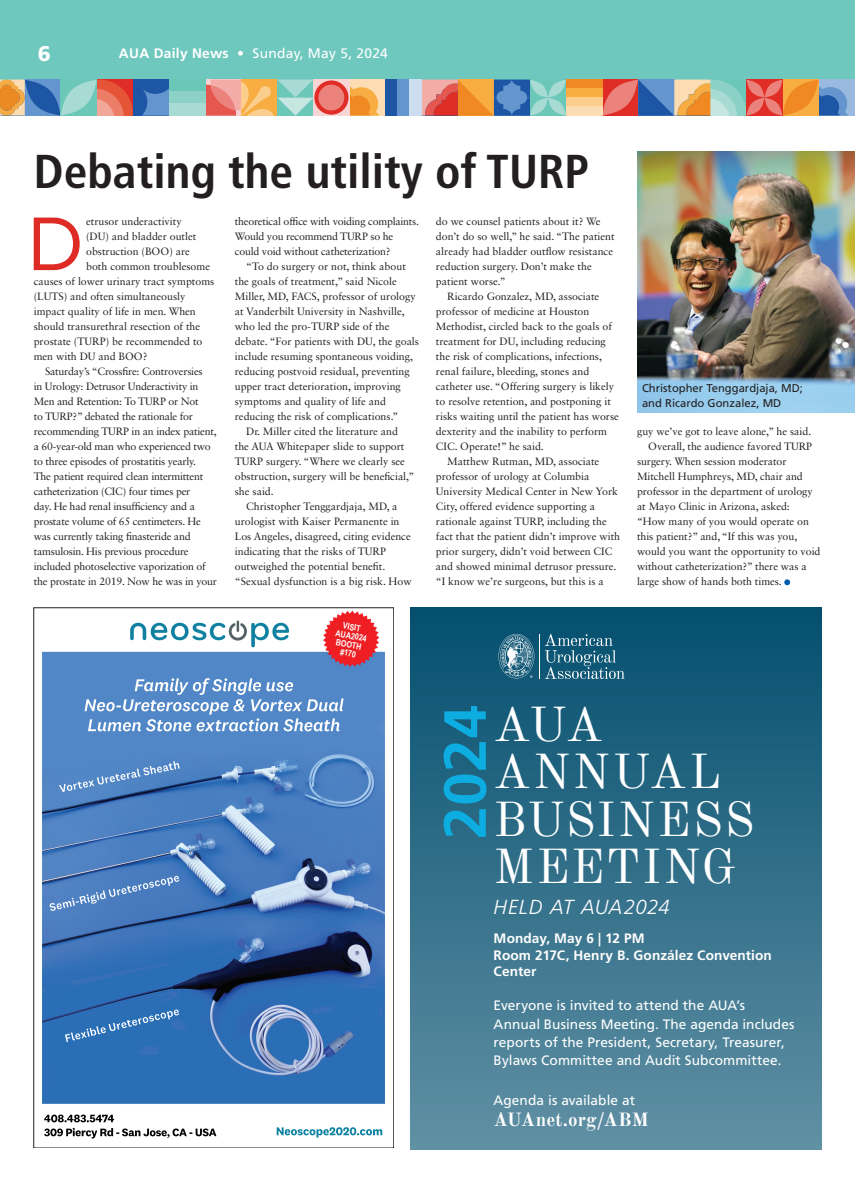
<style>
.page{position:relative;width:855px;height:1193px;background:#fff}
.page>*{position:absolute;margin:0;border:0;box-sizing:border-box;transform-origin:0 0}
.Body_first_para{font:74.12px "Avenir";color:#de2b26}
.t1{font:700 59.38px "Frutiger LT Pro";color:#0eade1}
.t2{font:48.25px/47.2px "Old Standard TT";letter-spacing:.04em;color:#fff}
.Hed_new{font:700 condensed 47.5px "Frutiger LT Std";color:#231f20}
.t3{font:900 21.25px "Frutiger LT Std";color:#fff}
.t4{font:italic 300 20.38px "Frutiger LT Pro";letter-spacing:.02em;color:#fff}
.t5{font:700 19px "Old Standard TT";color:#fff}
.t6{font:13.75px "Frutiger LT Std";letter-spacing:.02em;color:#fff}
.t7{font:13.62px/18.2px "Frutiger LT Pro";letter-spacing:.005em;color:#fff}
.t8{font:700 13.62px/16.4px "Frutiger LT Pro";letter-spacing:.005em;color:#fff}
.t9{font:11.25px/15px "Frutiger LT Std";color:#231f20}
.Body{font:10.62px/15px "Sabon LT Std";color:#231f20}
.Body-2{font:10.62px/15px "Sabon LT Std";letter-spacing:-.02em;color:#231f20}
.Body_first_para-2{font:10.62px "Sabon LT Std";color:#231f20}
.t10{font:700 8.75px/8.8px "Arial Narrow";color:#fff;text-align:center}
.s1{font-weight:700}
</style>
<div class="page">
<div style="left:0;top:0;width:855px;height:87px;background:#6ec8be"></div>
<svg style="left:0;top:80px;width:133px;height:36px"></svg>
<div style="left:133px;top:80px;width:36px;height:36px;background:#1e56a6"></div>
<svg style="left:142px;top:88px;width:27px;height:28px"></svg>
<div style="left:169px;top:80px;width:36px;height:12px;background:#6bc7b8"></div>
<div style="left:169px;top:92px;width:36px;height:12px;background:#8bd1c6"></div>
<div style="left:169px;top:104px;width:36px;height:12px;background:#a8dbd4"></div>
<div style="left:350px;top:80px;width:36px;height:36px;background:#fcddb3"></div>
<svg style="left:350px;top:86px;width:30px;height:30px"></svg>
<div style="left:386px;top:80px;width:12px;height:36px;background:#1e56a6"></div>
<div style="left:398px;top:80px;width:12px;height:36px;background:#6595ce"></div>
<div style="left:410px;top:80px;width:12px;height:36px;background:#ccddf0"></div>
<svg style="left:205px;top:80px;width:108px;height:36px"></svg>
<div style="left:313px;top:80px;width:37px;height:36px;background:#f8d5d4"></div>
<svg style="left:314px;top:80px;width:35px;height:35px"></svg>
<div style="left:318px;top:85px;width:26px;height:25px;background:#ec827c;border-radius:50%"></div>
<svg style="left:422px;top:80px;width:144px;height:36px"></svg>
<div style="left:819px;top:80px;width:36px;height:36px;background:#99b9e0"></div>
<svg style="left:602px;top:80px;width:247px;height:36px"></svg>
<div style="left:566px;top:80px;width:36px;height:9px;background:#f08921"></div>
<div style="left:566px;top:88px;width:36px;height:9px;background:#f8ad43"></div>
<div style="left:566px;top:97px;width:36px;height:9px;background:#fbce8e"></div>
<div style="left:566px;top:106px;width:36px;height:10px;background:#fcddb3"></div>
<img style="left:42px;top:610px;width:343px;height:529px">
<img style="left:135px;top:678px;width:158px;height:17px">
<img style="left:115px;top:761px;width:65px;height:20px">
<img style="left:121px;top:876px;width:58px;height:18px">
<img style="left:121px;top:1009px;width:58px;height:19px">
<img style="left:277px;top:1127px;width:105px;height:10px">
<img style="left:44px;top:1114px;width:70px;height:22px">
<svg style="left:333px;top:622px;width:38px;height:35px"></svg>
<div style="left:410px;top:608px;width:411px;height:541px;background:linear-gradient(to bottom,#044f6f,#6190a4)"></div>
<hr style="left:539px;top:634px;width:1px;height:44px;background:#fff">
<svg style="left:498px;top:634px;width:36px;height:44px"></svg>
<svg style="left:545px;top:634px;width:80px;height:45px"></svg>
<svg style="left:784px;top:579px;width:6px;height:6px"></svg>
<img style="left:637px;top:152px;width:218px;height:261px">
<h3 class="t3" style="left:38px;top:41px;width:15px">6</h3>
<p class="t6" style="left:119px;top:45px;width:270px"><span class="s1">AUA Daily News</span> • Sunday, May 5, 2024</p>
<p class="Hed_new" style="left:34px;top:143px;width:557px">Debating the utility of TURP</p>
<p class="Body_first_para" style="left:28px;top:185px;width:56px">D</p>
<p class="Body_first_para-2" style="left:86px;top:215px;width:97px">etrusor underactivity</p>
<p class="Body-2" style="left:235px;top:214px;width:186px">theoretical office with voiding complaints.<br>Would you recommend TURP so he could void without catheterization?</p>
<p class="Body" style="left:235px;top:259px;width:186px;text-indent:11px">“To do surgery or not, think about the goals of treatment,” said Nicole Miller, MD, FACS, professor of urology at Vanderbilt University in Nashville, who led the pro-TURP side of the debate. “For patients with DU, the goals include resuming spontaneous voiding, reducing postvoid residual, preventing upper tract deterioration, improving symptoms and quality of life and reducing the risk of complications.”</p>
<p class="Body" style="left:235px;top:424px;width:181px;text-indent:11px">Dr. Miller cited the literature and the AUA Whitepaper slide to support<br>TURP surgery. “Where we clearly see obstruction, surgery will be beneficial,” she said.</p>
<p class="Body" style="left:235px;top:499px;width:178px;text-indent:11px">Christopher Tenggardjaja, MD, a urologist with Kaiser Permanente in Los Angeles, disagreed, citing evidence indicating that the risks of TURP outweighed the potential benefit. “Sexual dysfunction is a big risk. How</p>
<p class="Body" style="left:436px;top:214px;width:180px">do we counsel patients about it? We don’t do so well,” he said. “The patient already had bladder outflow resistance reduction surgery. Don’t make the patient worse.”</p>
<p class="Body" style="left:436px;top:289px;width:185px;text-indent:11px">Ricardo Gonzalez, MD, associate professor of medicine at Houston Methodist, circled back to the goals of treatment for DU, including reducing the risk of complications, infections, renal failure, bleeding, stones and catheter use. “Offering surgery is likely to resolve retention, and postponing it risks waiting until the patient has worse dexterity and the inability to perform CIC. Operate!” he said.</p>
<p class="Body" style="left:436px;top:454px;width:186px;text-indent:11px">Matthew Rutman, MD, associate professor of urology at Columbia University Medical Center in New York City, offered evidence supporting a rationale against TURP, including the fact that the patient didn’t improve with prior surgery, didn’t void between CIC and showed minimal detrusor pressure. “I know we’re surgeons, but this is a</p>
<p class="Body_first_para-2" style="left:86px;top:230px;width:112px">(DU) and bladder outlet</p>
<p class="Body_first_para-2" style="left:86px;top:245px;width:105px">obstruction (BOO) are</p>
<p class="Body_first_para-2" style="left:86px;top:260px;width:125px">both common troublesome</p>
<p class="Body_first_para-2" style="left:34px;top:275px;width:182px">causes of lower urinary tract symptoms</p>
<p class="Body_first_para-2" style="left:34px;top:290px;width:153px">(LUTS) and often simultaneously</p>
<p class="Body_first_para-2" style="left:34px;top:305px;width:164px">impact quality of life in men. When</p>
<p class="Body_first_para-2" style="left:34px;top:320px;width:168px">should transurethral resection of the</p>
<p class="Body_first_para-2" style="left:34px;top:335px;width:170px">prostate (TURP) be recommended to</p>
<p class="Body_first_para-2" style="left:34px;top:350px;width:115px">men with DU and BOO?</p>
<p class="Body-2" style="left:34px;top:364px;width:185px;text-indent:11px">Saturday’s “Crossfire: Controversies<br>in Urology: Detrusor Underactivity in Men and Retention: To TURP or Not<br>to TURP?” debated the rationale for recommending TURP in an index patient, a 60-year-old man who experienced two to three episodes of prostatitis yearly.<br>The patient required clean intermittent catheterization (CIC) four times per<br>day. He had renal insufficiency and a prostate volume of 65 centimeters. He was currently taking finasteride and tamsulosin. His previous procedure included photoselective vaporization of the prostate in 2019. Now he was in your</p>
<p class="t10" style="left:338px;top:619px;width:33px;rotate:10deg">VISIT<br>AUA2024<br>BOOTH #170</p>
<p class="t9" style="left:642px;top:380px;width:163px">Christopher Tenggardjaja, MD; and Ricardo Gonzalez, MD</p>
<p class="Body" style="left:637px;top:424px;width:176px">guy we’ve got to leave alone,” he said.</p>
<p class="Body" style="left:637px;top:439px;width:185px;text-indent:11px">Overall, the audience favored TURP surgery. When session moderator Mitchell Humphreys, MD, chair and professor in the department of urology at Mayo Clinic in Arizona, asked: “How many of you would operate on this patient?” and, “If this was you, would you want the opportunity to void without catheterization?” there was a large show of hands both times.</p>
<p class="t1" style="left:430px;top:839px;width:136px;rotate:-90deg">2024</p>
<p class="t2" style="left:494px;top:698px;width:263px">AUA<br>ANNUAL<br>BUSINESS<br>MEETING</p>
<p class="t4" style="left:494px;top:895px;width:177px">HELD AT AUA2024</p>
<p class="t8" style="left:494px;top:930px;width:280px">Monday, May 6 | 12 PM<br>Room 217C, Henry B. González Convention<br>Center</p>
<p class="t7" style="left:494px;top:996px;width:302px">Everyone is invited to attend the AUA’s Annual Business Meeting. The agenda includes reports of the President, Secretary, Treasurer, Bylaws Committee and Audit Subcommittee.</p>
<p class="t7" style="left:494px;top:1091px;width:143px">Agenda is available at</p>
<p class="t5" style="left:494px;top:1105px;width:156px">AUAnet.org/ABM</p>
</div>
